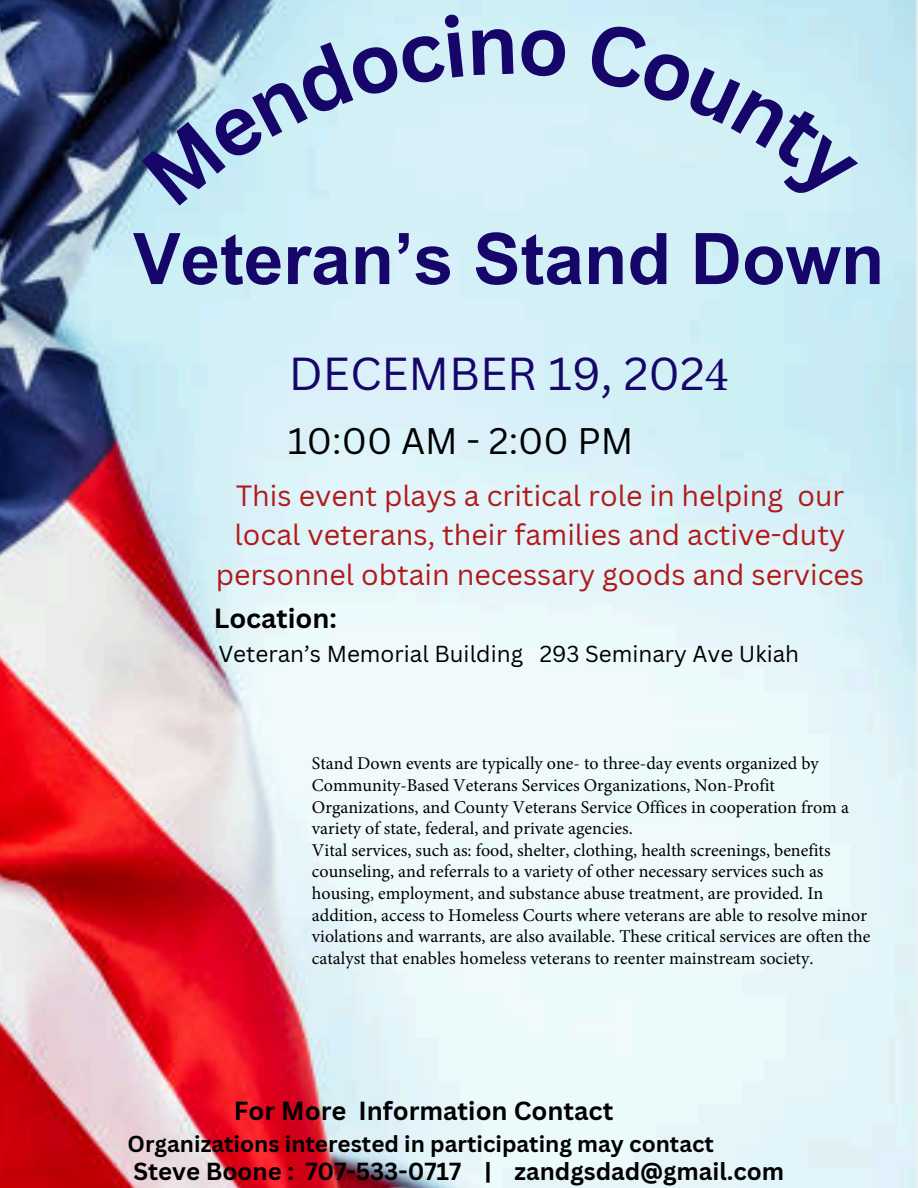
<style>
.page{position:relative;width:918px;height:1188px;background:#fff}
.page>*{position:absolute;margin:0;border:0;box-sizing:border-box;transform-origin:0 0}
.t1{font:700 71.1px "Arial MT Pro";color:#170669}
.t2{font:45px "Canva Sans";color:#170669}
.t3{font:36px "Canva Sans";color:#000}
.t4{font:28.5px/39.3px "Canva Sans";color:#b21a1a;text-align:center}
.t5{font:700 27px "Canva Sans";color:#000}
.t6{font:700 25.5px "Canva Sans";color:#000}
.t7{font:700 24px "Canva Sans";color:#000}
.t8{font:700 22.5px "Canva Sans";color:#000}
.t9{font:22.5px "Canva Sans";color:#000}
.t10{font:18px/21.6px "Minion Pro";color:#000}
.s1{font-family:"Minion Pro";font-size:49.5px}
</style>
<div class="page">
<img style="left:0;top:0;width:918px;height:1188px">
<svg style="left:141px;top:13px;width:324px;height:193px;background:#b2d1de"></svg>
<div style="left:472px;top:28px;width:41px;height:47px;background:#d2f0f5"></div>
<div style="left:520px;top:28px;width:47px;height:49px;background:#d2f0f5"></div>
<svg style="left:587px;top:21px;width:272px;height:191px;background:#cfeff5"></svg>
<h1 class="t1" style="left:133px;top:232px;width:753px">Veteran’s Stand Down</h1>
<h2 class="t2" style="left:289px;top:342px;width:441px">DECEMBER 19, 202<span class="s1">4</span></h2>
<h3 class="t3" style="left:288px;top:415px;width:347px">10:00 AM - 2:00 PM</h3>
<h3 class="t4" style="left:216px;top:475px;width:650px">This event plays a critical role in helping our local veterans, their families and active-duty personnel obtain necessary goods and services</h3>
<h3 class="t5" style="left:214px;top:599px;width:125px">Location:</h3>
<p class="t9" style="left:218px;top:638px;width:582px">Veteran’s Memorial Building 293 Seminary Ave Ukiah</p>
<p class="t10" style="left:312px;top:753px;width:560px">Stand Down events are typically one- to three-day events organized by Community-Based Veterans Services Organizations, Non-Profit Organizations, and County Veterans Service Offices in cooperation from a variety of state, federal, and private agencies.<br>Vital services, such as: food, shelter, clothing, health screenings, benefits counseling, and referrals to a variety of other necessary services such as housing, employment, and substance abuse treatment, are provided. In addition, access to Homeless Courts where veterans are able to resolve minor violations and warrants, are also available. These critical services are often the catalyst that enables homeless veterans to reenter mainstream society.</p>
<h3 class="t6" style="left:234px;top:1092px;width:381px">For More Information Contact</h3>
<p class="t8" style="left:128px;top:1128px;width:588px">Organizations interested in participating may contact</p>
<h3 class="t7" style="left:133px;top:1154px;width:652px">Steve Boone : 707-533-0717 | zandgsdad@gmail.com</h3>
</div>
